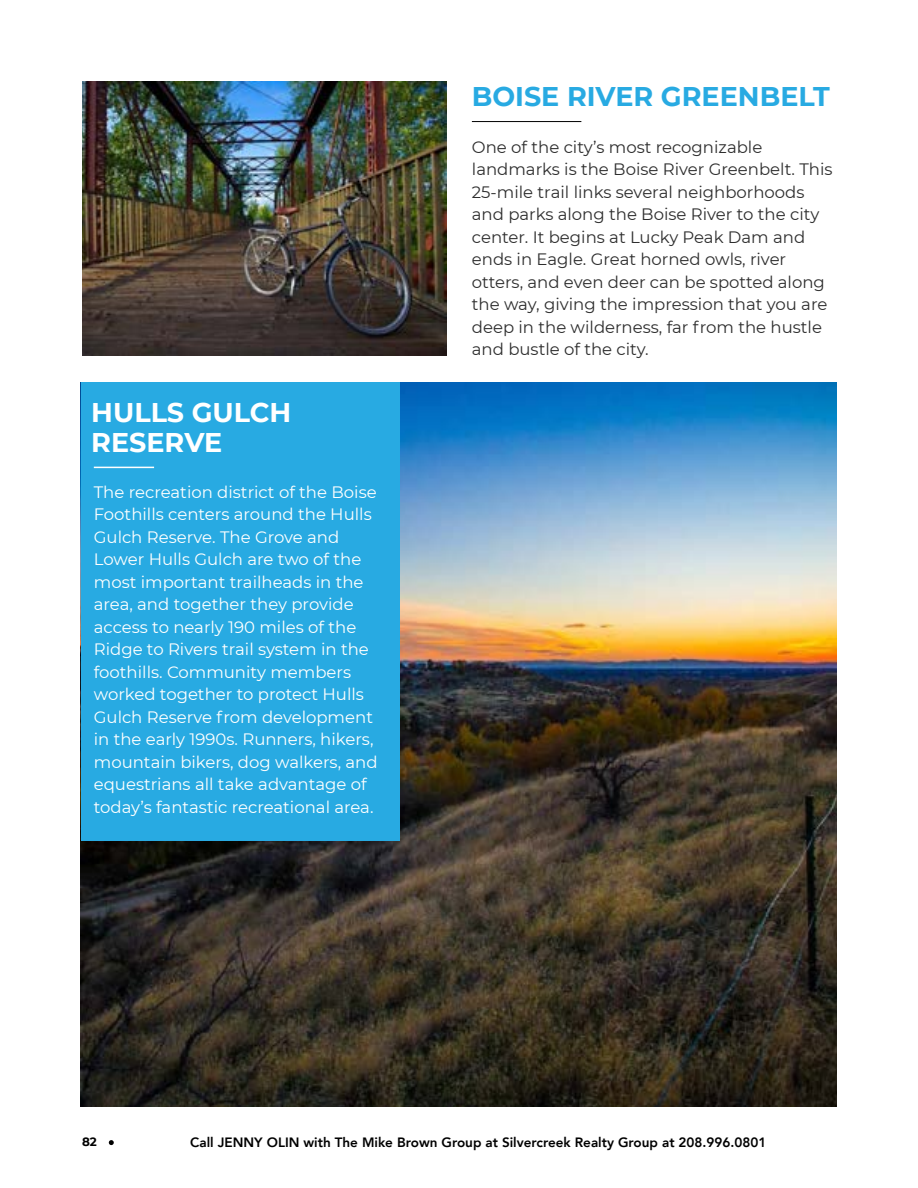
<style>
.page{position:relative;width:918px;height:1188px;background:#fff}
.page>*{position:absolute;margin:0;border:0;box-sizing:border-box;transform-origin:0 0}
.t1{font:700 27px "Montserrat";color:#28aae2}
.t2{font:700 27px/30px "Montserrat";color:#fff}
.t3{font:16.5px/22.5px "Montserrat";color:#fff}
.t4{font:16.5px/22.5px "Montserrat";color:#2e2e2e}
.t5{font:800 13.5px "Avenir";color:#000}
.t6{font:700 12px "Montserrat";color:#000}
.s1{font-weight:400}
</style>
<div class="page">
<img style="left:81px;top:383px;width:756px;height:724px">
<hr style="left:472px;top:121px;width:109px;height:1px;background:#000">
<img style="left:82px;top:81px;width:364px;height:274px">
<div style="left:81px;top:383px;width:319px;height:458px;background:#28aae2"></div>
<hr style="left:94px;top:467px;width:60px;height:1px;background:#fff">
<svg style="left:109px;top:1140px;width:5px;height:5px"></svg>
<h1 class="t1" style="left:472px;top:77px;width:359px">BOISE RIVER GREENBELT</h1>
<h1 class="t2" style="left:91px;top:396px;width:202px">HULLS GULCH<br>RESERVE</h1>
<p class="t3" style="left:94px;top:480px;width:285px">The recreation district of the Boise Foothills centers around the Hulls Gulch Reserve. The Grove and Lower Hulls Gulch are two of the most important trailheads in the area, and together they provide access to nearly 190 miles of the Ridge to Rivers trail system in the foothills. Community members worked together to protect Hulls Gulch Reserve from development in the early 1990s. Runners, hikers, mountain bikers, dog walkers, and equestrians all take advantage of today’s fantastic recreational area.</p>
<p class="t4" style="left:472px;top:135px;width:362px">One of the city’s most recognizable landmarks is the Boise River Greenbelt. This 25-mile trail links several neighborhoods and parks along the Boise River to the city center. It begins at Lucky Peak Dam and ends in Eagle. Great horned owls, river otters, and even deer can be spotted along the way, giving the impression that you are deep in the wilderness, far from the hustle and bustle of the city.</p>
<p class="t6" style="left:82px;top:1133px;width:16px">82</p>
<p class="t6" style="left:126px;top:1133px;width:279px"><span class="s1">Visit</span> www.SteinwaldGroup.com <span class="s1">to learn more</span></p>
<p class="t5" style="left:190px;top:1132px;width:578px">Call JENNY OLIN with The Mike Brown Group at Silvercreek Realty Group at 208.996.0801</p>
</div>
